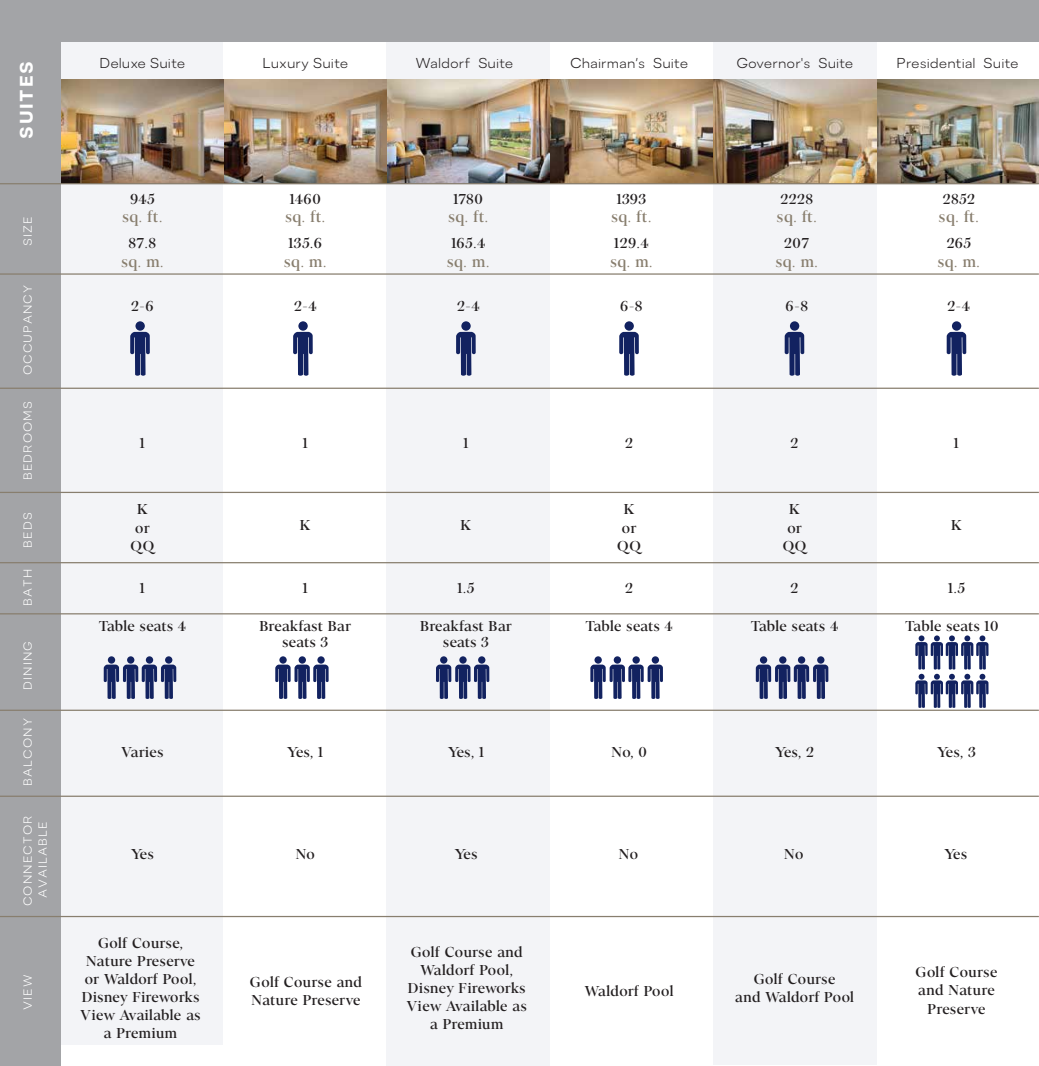
<style>
.page{position:relative;width:1039px;height:1066px;background:#fff}
.page>*{position:absolute;margin:0;border:0;box-sizing:border-box;transform-origin:0 0}
.t1{font:700 17.5px "Astoria Sans";letter-spacing:.1em;color:#fff}
.t2{font:16.25px "Astoria Serif";color:#887e6e}
.t3{font:15px/18px "Astoria Serif";letter-spacing:-.01em;color:#231f20;text-align:center}
.t4{font:300 13.75px "Astoria Sans";color:#231f20}
.t5{font:300 11.25px "Astoria Sans";letter-spacing:.1em;color:#fff}
</style>
<div class="page">
<div style="left:59px;top:20px;width:164px;height:1024px;background:#f3f4f7"></div>
<div style="left:386px;top:41px;width:164px;height:1025px;background:#f3f4f7"></div>
<div style="left:713px;top:40px;width:163px;height:1024px;background:#f3f4f7"></div>
<div style="left:0;top:0;width:1039px;height:41px;background:#a3a4a7"></div>
<div style="left:0;top:0;width:60px;height:1066px;background:#a3a4a7"></div>
<div style="left:279px;top:656px;width:8px;height:7px;background:#122260;border-radius:50%"></div>
<div style="left:298px;top:656px;width:8px;height:7px;background:#122260;border-radius:50%"></div>
<svg style="left:275px;top:664px;width:54px;height:35px"></svg>
<div style="left:317px;top:656px;width:8px;height:7px;background:#122260;border-radius:50%"></div>
<svg style="left:915px;top:635px;width:73px;height:73px"></svg>
<img style="left:61px;top:79px;width:977px;height:104px">
<svg style="left:130px;top:332px;width:20px;height:44px"></svg>
<div style="left:135px;top:321px;width:10px;height:10px;background:#122260;border-radius:50%"></div>
<div style="left:108px;top:656px;width:7px;height:7px;background:#122260;border-radius:50%"></div>
<div style="left:127px;top:656px;width:7px;height:7px;background:#122260;border-radius:50%"></div>
<div style="left:146px;top:656px;width:7px;height:7px;background:#122260;border-radius:50%"></div>
<svg style="left:104px;top:664px;width:72px;height:35px"></svg>
<div style="left:165px;top:656px;width:7px;height:7px;background:#122260;border-radius:50%"></div>
<svg style="left:293px;top:332px;width:20px;height:44px"></svg>
<svg style="left:298px;top:321px;width:10px;height:10px"></svg>
<svg style="left:456px;top:332px;width:20px;height:44px"></svg>
<svg style="left:461px;top:321px;width:10px;height:10px"></svg>
<div style="left:594px;top:656px;width:8px;height:7px;background:#122260;border-radius:50%"></div>
<div style="left:613px;top:656px;width:8px;height:7px;background:#122260;border-radius:50%"></div>
<div style="left:632px;top:656px;width:8px;height:7px;background:#122260;border-radius:50%"></div>
<svg style="left:590px;top:664px;width:73px;height:35px"></svg>
<div style="left:651px;top:656px;width:8px;height:7px;background:#122260;border-radius:50%"></div>
<div style="left:440px;top:656px;width:7px;height:7px;background:#122260;border-radius:50%"></div>
<div style="left:459px;top:656px;width:7px;height:7px;background:#122260;border-radius:50%"></div>
<svg style="left:436px;top:664px;width:53px;height:35px"></svg>
<div style="left:478px;top:656px;width:7px;height:7px;background:#122260;border-radius:50%"></div>
<svg style="left:619px;top:332px;width:20px;height:44px"></svg>
<div style="left:624px;top:321px;width:10px;height:10px;background:#122260;border-radius:50%"></div>
<div style="left:760px;top:656px;width:7px;height:7px;background:#122260;border-radius:50%"></div>
<div style="left:779px;top:656px;width:7px;height:7px;background:#122260;border-radius:50%"></div>
<div style="left:798px;top:656px;width:7px;height:7px;background:#122260;border-radius:50%"></div>
<svg style="left:755px;top:664px;width:73px;height:35px"></svg>
<div style="left:817px;top:656px;width:7px;height:7px;background:#122260;border-radius:50%"></div>
<svg style="left:784px;top:332px;width:20px;height:44px"></svg>
<div style="left:790px;top:321px;width:9px;height:10px;background:#122260;border-radius:50%"></div>
<svg style="left:946px;top:332px;width:20px;height:44px"></svg>
<div style="left:952px;top:321px;width:9px;height:10px;background:#122260;border-radius:50%"></div>
<hr style="left:0;top:183px;width:1038px;height:1px;background:#887e6e">
<hr style="left:0;top:273px;width:1038px;height:2px;background:#887e6e">
<hr style="left:0;top:387px;width:1038px;height:2px;background:#887e6e">
<hr style="left:0;top:492px;width:1038px;height:1px;background:#887e6e">
<hr style="left:0;top:562px;width:1038px;height:1px;background:#887e6e">
<hr style="left:0;top:613px;width:1038px;height:1px;background:#887e6e">
<hr style="left:0;top:709px;width:1038px;height:2px;background:#887e6e">
<hr style="left:0;top:795px;width:1038px;height:2px;background:#887e6e">
<hr style="left:0;top:916px;width:1038px;height:1px;background:#887e6e">
<p class="t1" style="left:16px;top:139px;width:79px;rotate:-90deg">SUITES</p>
<p class="t5" style="left:21px;top:246px;width:31px;rotate:-90deg">SIZE</p>
<p class="t5" style="left:21px;top:375px;width:92px;rotate:-90deg">OCCUPANCY</p>
<p class="t5" style="left:21px;top:480px;width:81px;rotate:-90deg">BEDROOMS</p>
<p class="t5" style="left:21px;top:548px;width:37px;rotate:-90deg">BEDS</p>
<p class="t5" style="left:21px;top:606px;width:39px;rotate:-90deg">BATH</p>
<p class="t5" style="left:21px;top:689px;width:50px;rotate:-90deg">DINING</p>
<p class="t5" style="left:21px;top:786px;width:69px;rotate:-90deg">BALCONY</p>
<p class="t5" style="left:21px;top:906px;width:92px;rotate:-90deg">CONNECTOR</p>
<p class="t5" style="left:36px;top:898px;width:79px;rotate:-90deg">AVAILABLE</p>
<p class="t5" style="left:21px;top:1010px;width:37px;rotate:-90deg">VIEW</p>
<p class="t4" style="left:99px;top:55px;width:87px">Deluxe Suite</p>
<p class="t4" style="left:262px;top:55px;width:87px">Luxury Suite</p>
<p class="t4" style="left:415px;top:55px;width:99px">Waldorf Suite</p>
<p class="t4" style="left:570px;top:55px;width:120px">Chairman’s Suite</p>
<p class="t4" style="left:736px;top:55px;width:119px">Governor's Suite</p>
<p class="t4" style="left:896px;top:55px;width:124px">Presidential Suite</p>
<p class="t3" style="left:130px;top:190px;width:27px">945</p>
<p class="t2" style="left:122px;top:207px;width:42px">sq. ft.</p>
<p class="t3" style="left:128px;top:234px;width:30px">87.8</p>
<p class="t2" style="left:121px;top:252px;width:44px">sq. m.</p>
<p class="t3" style="left:289px;top:190px;width:33px">1460</p>
<p class="t2" style="left:285px;top:207px;width:42px">sq. ft.</p>
<p class="t3" style="left:288px;top:234px;width:36px">135.6</p>
<p class="t2" style="left:284px;top:252px;width:44px">sq. m.</p>
<p class="t3" style="left:453px;top:190px;width:32px">1780</p>
<p class="t2" style="left:448px;top:207px;width:42px">sq. ft.</p>
<p class="t3" style="left:451px;top:234px;width:36px">165.4</p>
<p class="t2" style="left:447px;top:252px;width:44px">sq. m.</p>
<p class="t3" style="left:131px;top:297px;width:25px">2-6</p>
<p class="t3" style="left:294px;top:297px;width:25px">2-4</p>
<p class="t3" style="left:457px;top:297px;width:25px">2-4</p>
<p class="t3" style="left:616px;top:190px;width:32px">1393</p>
<p class="t2" style="left:611px;top:207px;width:42px">sq. ft.</p>
<p class="t3" style="left:614px;top:234px;width:37px">129.4</p>
<p class="t2" style="left:610px;top:252px;width:44px">sq. m.</p>
<p class="t3" style="left:620px;top:297px;width:25px">6-8</p>
<p class="t3" style="left:780px;top:190px;width:35px">2228</p>
<p class="t2" style="left:776px;top:207px;width:42px">sq. ft.</p>
<p class="t3" style="left:784px;top:234px;width:27px">207</p>
<p class="t2" style="left:775px;top:252px;width:44px">sq. m.</p>
<p class="t3" style="left:785px;top:297px;width:25px">6-8</p>
<p class="t3" style="left:942px;top:190px;width:34px">2852</p>
<p class="t2" style="left:938px;top:207px;width:42px">sq. ft.</p>
<p class="t3" style="left:946px;top:234px;width:26px">265</p>
<p class="t2" style="left:937px;top:252px;width:44px">sq. m.</p>
<p class="t3" style="left:947px;top:297px;width:25px">2-4</p>
<p class="t3" style="left:140px;top:434px;width:7px">1</p>
<p class="t3" style="left:302px;top:434px;width:7px">1</p>
<p class="t3" style="left:463px;top:434px;width:7px">1</p>
<p class="t3" style="left:625px;top:434px;width:10px">2</p>
<p class="t3" style="left:790px;top:434px;width:10px">2</p>
<p class="t3" style="left:953px;top:434px;width:7px">1</p>
<p class="t3" style="left:130px;top:499px;width:26px;line-height:18.8px">K or<br>QQ</p>
<p class="t3" style="left:617px;top:499px;width:26px;line-height:18.8px">K or<br>QQ</p>
<p class="t3" style="left:782px;top:499px;width:26px;line-height:18.8px">K or<br>QQ</p>
<p class="t3" style="left:300px;top:516px;width:13px">K</p>
<p class="t3" style="left:460px;top:516px;width:13px">K</p>
<p class="t3" style="left:951px;top:516px;width:13px">K</p>
<p class="t3" style="left:140px;top:579px;width:7px">1</p>
<p class="t3" style="left:302px;top:579px;width:7px">1</p>
<p class="t3" style="left:457px;top:579px;width:19px">1.5</p>
<p class="t3" style="left:625px;top:579px;width:10px">2</p>
<p class="t3" style="left:790px;top:579px;width:10px">2</p>
<p class="t3" style="left:947px;top:579px;width:19px">1.5</p>
<p class="t3" style="left:98px;top:616px;width:90px">Table seats 4</p>
<p class="t3" style="left:259px;top:616px;width:94px">Breakfast Bar</p>
<p class="t3" style="left:585px;top:616px;width:90px">Table seats 4</p>
<p class="t3" style="left:282px;top:633px;width:48px">seats 3</p>
<p class="t3" style="left:420px;top:617px;width:94px;line-height:16.2px">Breakfast Bar seats 3</p>
<p class="t3" style="left:750px;top:616px;width:90px">Table seats 4</p>
<p class="t3" style="left:905px;top:616px;width:95px">Table seats 10</p>
<p class="t3" style="left:121px;top:742px;width:44px">Varies</p>
<p class="t3" style="left:287px;top:742px;width:38px">Yes, 1</p>
<p class="t3" style="left:611px;top:742px;width:38px">No, 0</p>
<p class="t3" style="left:448px;top:742px;width:38px">Yes, 1</p>
<p class="t3" style="left:775px;top:742px;width:41px">Yes, 2</p>
<p class="t3" style="left:936px;top:742px;width:41px">Yes, 3</p>
<p class="t3" style="left:131px;top:845px;width:25px">Yes</p>
<p class="t3" style="left:295px;top:845px;width:21px">No</p>
<p class="t3" style="left:618px;top:845px;width:21px">No</p>
<p class="t3" style="left:454px;top:845px;width:25px">Yes</p>
<p class="t3" style="left:784px;top:845px;width:21px">No</p>
<p class="t3" style="left:944px;top:845px;width:25px">Yes</p>
<p class="t3" style="left:80px;top:934px;width:122px">Golf Course,<br>Nature Preserve or Waldorf Pool,<br>Disney Fireworks<br>View Available as a Premium</p>
<p class="t3" style="left:406px;top:942px;width:122px">Golf Course and<br>Waldorf Pool,<br>Disney Fireworks<br>View Available as a Premium</p>
<p class="t3" style="left:250px;top:972px;width:114px;text-align:left">Golf Course and<br>Nature Preserve</p>
<p class="t3" style="left:584px;top:981px;width:91px">Waldorf Pool</p>
<p class="t3" style="left:735px;top:970px;width:121px">Golf Course<br>and Waldorf Pool</p>
<p class="t3" style="left:915px;top:963px;width:84px">Golf Course and Nature<br>Preserve</p>
</div>
